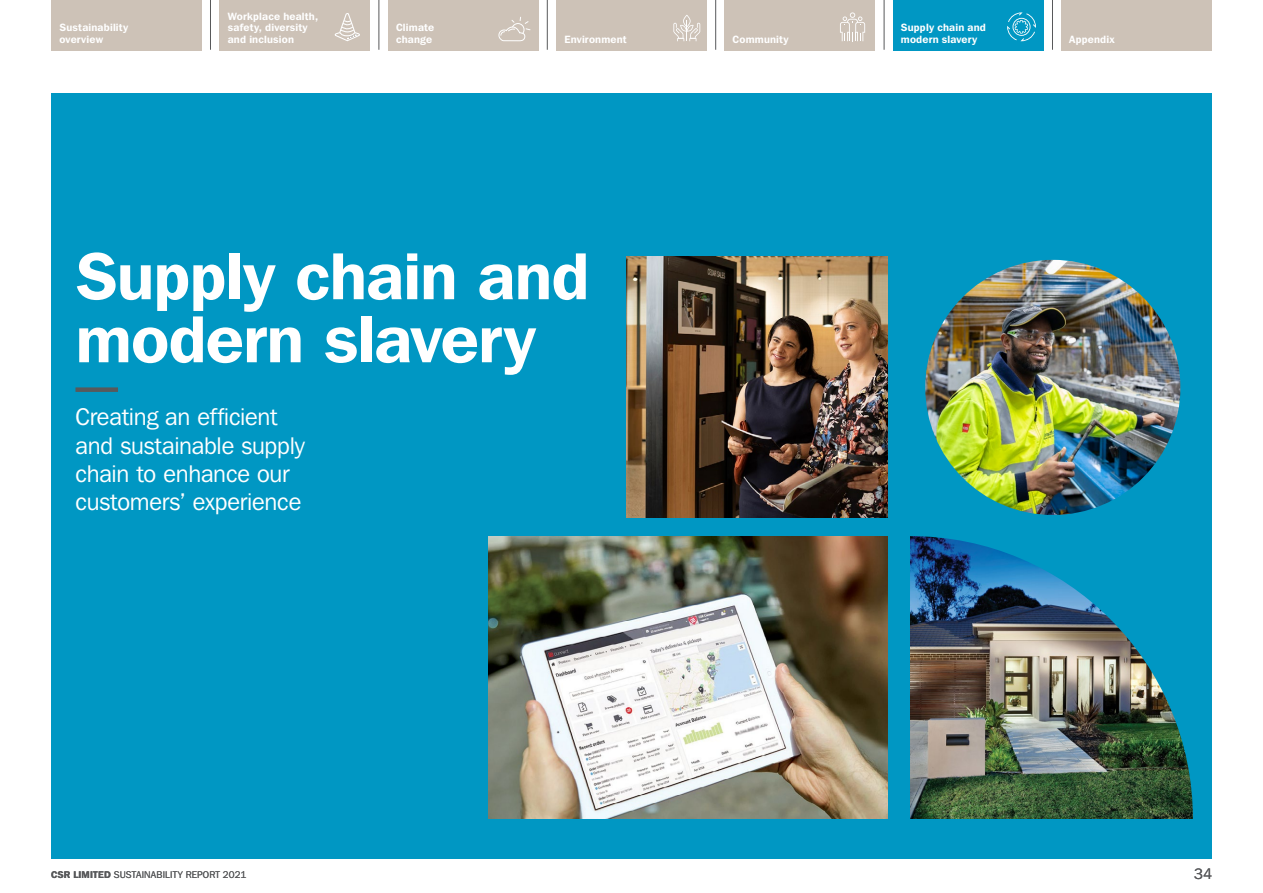
<style>
.page{position:relative;width:1263px;height:893px;background:#fff}
.page>*{position:absolute;margin:0;border:0;box-sizing:border-box;transform-origin:0 0}
.t1{font:600 66px/63px "Franklin Gothic IT Cby BT";letter-spacing:-.01em;color:#fff}
.t2{font:24px/28.5px "Franklin Gothic IT Cby BT";letter-spacing:-.01em;color:#fff}
.t3{font:15px "Franklin Gothic IT Cby BT";color:#58595b}
.t4{font:600 10.5px/11.2px "Franklin Gothic IT Cby BT";letter-spacing:.015em;color:#fff}
.t5{font:9.75px "Franklin Gothic IT Cby BT";letter-spacing:.015em;color:#58595b}
.s1{font-weight:600}
</style>
<div class="page">
<div style="left:51px;top:94px;width:1161px;height:765px;background:#0097c3"></div>
<img style="left:488px;top:536px;width:399px;height:283px">
<img style="left:910px;top:536px;width:283px;height:283px">
<div style="left:75px;top:387px;width:43px;height:5px;background:#58595b"></div>
<img style="left:626px;top:257px;width:261px;height:261px">
<img style="left:925px;top:260px;width:255px;height:255px;border-radius:128px">
<div style="left:51px;top:0;width:151px;height:50px;background:#cdc2b7"></div>
<div style="left:219px;top:0;width:151px;height:50px;background:#cdc2b7"></div>
<div style="left:388px;top:0;width:150px;height:50px;background:#cdc2b7"></div>
<div style="left:556px;top:0;width:151px;height:50px;background:#cdc2b7"></div>
<div style="left:725px;top:0;width:150px;height:50px;background:#cdc2b7"></div>
<div style="left:893px;top:0;width:150px;height:50px;background:#0097c3"></div>
<div style="left:1061px;top:0;width:151px;height:50px;background:#cdc2b7"></div>
<hr style="left:210px;top:0;width:1px;height:50px;background:#58595b">
<hr style="left:378px;top:0;width:1px;height:50px;background:#58595b">
<hr style="left:547px;top:0;width:1px;height:50px;background:#58595b">
<hr style="left:715px;top:0;width:1px;height:50px;background:#58595b">
<hr style="left:884px;top:0;width:1px;height:50px;background:#58595b">
<hr style="left:1052px;top:0;width:1px;height:50px;background:#58595b">
<svg style="left:498px;top:17px;width:33px;height:25px"></svg>
<svg style="left:840px;top:12px;width:25px;height:29px"></svg>
<svg style="left:673px;top:15px;width:27px;height:26px"></svg>
<svg style="left:1007px;top:12px;width:29px;height:29px"></svg>
<svg style="left:334px;top:13px;width:26px;height:28px"></svg>
<p class="t4" style="left:60px;top:22px;width:70px">Sustainability overview</p>
<p class="t4" style="left:228px;top:10px;width:92px">Workplace health, safety, diversity and inclusion</p>
<p class="t4" style="left:396px;top:22px;width:40px">Climate change</p>
<p class="t4" style="left:564px;top:33px;width:64px">Environment</p>
<p class="t4" style="left:733px;top:33px;width:57px">Community</p>
<p class="t4" style="left:901px;top:22px;width:86px">Supply chain and modern slavery</p>
<p class="t4" style="left:1069px;top:33px;width:47px">Appendix</p>
<h1 class="t1" style="left:75px;top:243px;width:515px">Supply chain and modern slavery</h1>
<h2 class="t2" style="left:75px;top:402px;width:231px">Creating an efficient and sustainable supply chain to enhance our customers’ experience</h2>
<p class="t5" style="left:51px;top:869px;width:197px"><span class="s1">CSR LIMITED</span> SUSTAINABILITY REPORT 2021</p>
<h3 class="t3" style="left:1194px;top:864px;width:19px">34</h3>
</div>
